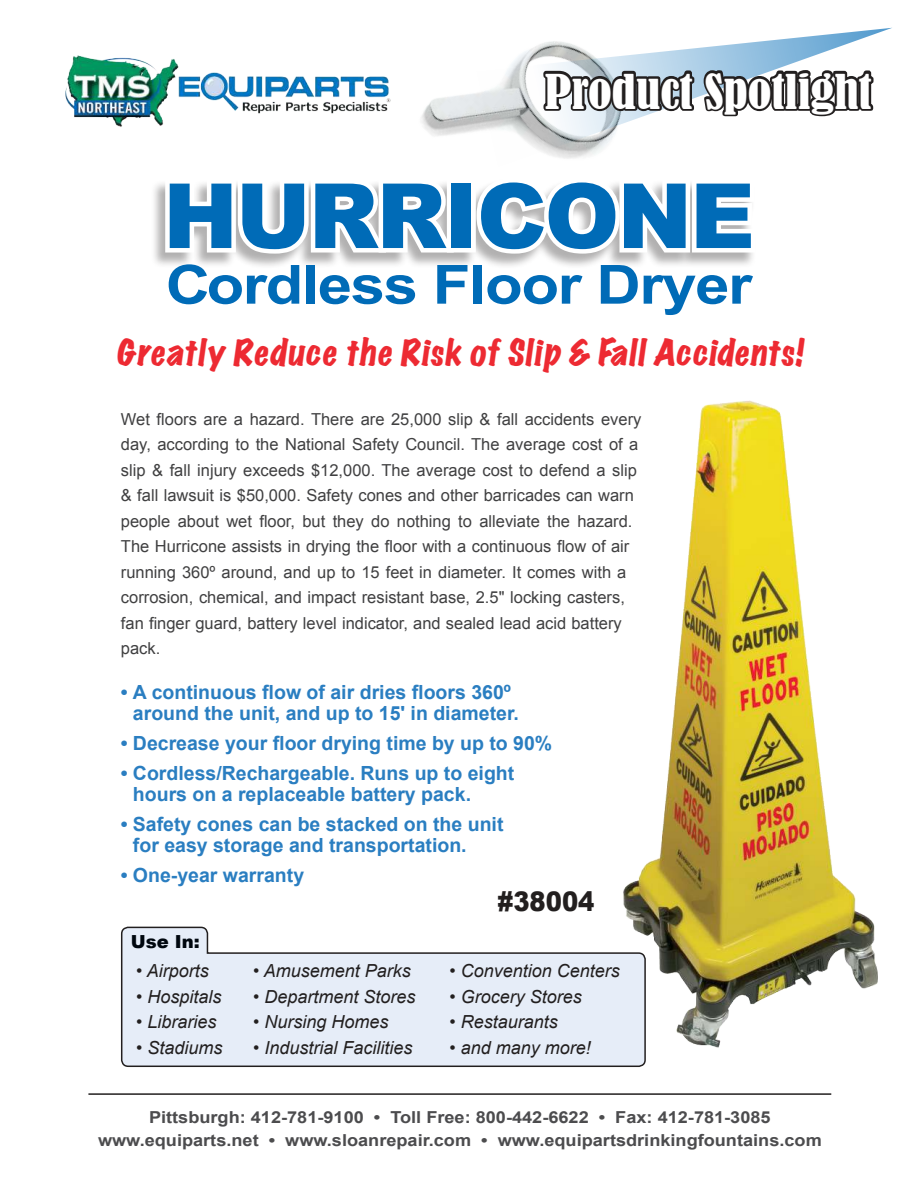
<style>
.page{position:relative;width:918px;height:1188px;background:#fff}
.page>*{position:absolute;margin:0;border:0;box-sizing:border-box;transform-origin:0 0}
.t1{font:900 90px "Arial";letter-spacing:-.025em;color:#006bb7}
.t2{font:700 54px "Arial";letter-spacing:-.02em;color:#006bb7;scale:1.14 1}
.t3{font:condensed 45px "Bernard";color:#fff;scale:1.1 1}
.t4{font:expanded 33px "Marker Felt";letter-spacing:.03em;color:#ed2a32}
.t5{font:900 27px "Arial";color:#221f1f;scale:.9 1}
.t6{font:700 19.5px/21px "Arial";color:#2a7ec1}
.t7{font:italic 18px "Arial";color:#221f1f}
.t8{font:900 18px "Arial";color:#00070f}
.t9{font:16.5px/25.5px "Arial";color:#404041}
.t10{font:700 16.5px/22.5px "Arial";color:#4c4c4e;text-align:center;scale:1.1 1}
</style>
<div class="page">
<div style="left:150px;top:179px;width:606px;height:91px;background:#221f1f;opacity:.35"></div>
<svg style="left:161px;top:179px;width:300px;height:81px"></svg>
<div style="left:447px;top:179px;width:29px;height:74px;border:9px solid #fff"></div>
<svg style="left:471px;top:179px;width:285px;height:81px"></svg>
<img style="left:623px;top:400px;width:255px;height:648px">
<img style="left:65px;top:55px;width:326px;height:72px">
<hr style="left:88px;top:1093px;width:743px;height:2px;background:#221f1f">
<svg style="left:121px;top:926px;width:526px;height:141px"></svg>
<img style="left:399px;top:93px;width:255px;height:144px">
<svg style="left:476px;top:28px;width:416px;height:140px"></svg>
<svg style="left:539px;top:66px;width:338px;height:53px"></svg>
<h3 class="t3" style="left:545px;top:72px;width:299px">Product Spotlight</h3>
<h1 class="t1" style="left:163px;top:164px;width:593px">HURRICONE</h1>
<h2 class="t2" style="left:166px;top:249px;width:516px">Cordless Floor Dryer</h2>
<h3 class="t4" style="left:116px;top:337px;width:693px">Greatly Reduce the Risk of Slip &amp; Fall Accidents!</h3>
<p class="t9" style="left:121px;top:406px;width:522px">Wet floors are a hazard. There are 25,000 slip &amp; fall accidents every day, according to the National Safety Council. The average cost of a slip &amp; fall injury exceeds $12,000. The average cost to defend a slip &amp; fall lawsuit is $50,000. Safety cones and other barricades can warn people about wet floor, but they do nothing to alleviate the hazard.<br>The Hurricone assists in drying the floor with a continuous flow of air running 360º around, and up to 15 feet in diameter. It comes with a corrosion, chemical, and impact resistant base, 2.5" locking casters, fan finger guard, battery level indicator, and sealed lead acid battery pack.</p>
<p class="t6" style="left:133px;top:682px;width:388px;text-indent:-12px">• A continuous flow of air dries floors 360º around the unit, and up to 15' in diameter.</p>
<p class="t6" style="left:121px;top:733px;width:433px">• Decrease your floor drying time by up to 90%</p>
<p class="t6" style="left:133px;top:763px;width:383px;text-indent:-12px">• Cordless/Rechargeable. Runs up to eight hours on a replaceable battery pack.</p>
<p class="t6" style="left:133px;top:814px;width:372px;text-indent:-12px">• Safety cones can be stacked on the unit for easy storage and transportation.</p>
<p class="t6" style="left:121px;top:865px;width:185px">• One-year warranty</p>
<p class="t8" style="left:131px;top:931px;width:70px">Use In:</p>
<h3 class="t5" style="left:497px;top:886px;width:109px">#38004</h3>
<p class="t7" style="left:136px;top:959px;width:74px">• Airports</p>
<p class="t7" style="left:253px;top:959px;width:159px">• Amusement Parks</p>
<p class="t7" style="left:450px;top:959px;width:172px">• Convention Centers</p>
<p class="t7" style="left:136px;top:985px;width:87px">• Hospitals</p>
<p class="t7" style="left:253px;top:985px;width:164px">• Department Stores</p>
<p class="t7" style="left:450px;top:985px;width:134px">• Grocery Stores</p>
<p class="t7" style="left:136px;top:1010px;width:82px">• Libraries</p>
<p class="t7" style="left:253px;top:1010px;width:137px">• Nursing Homes</p>
<p class="t7" style="left:450px;top:1010px;width:110px">• Restaurants</p>
<p class="t7" style="left:136px;top:1036px;width:88px">• Stadiums</p>
<p class="t7" style="left:253px;top:1036px;width:161px">• Industrial Facilities</p>
<p class="t7" style="left:450px;top:1036px;width:143px">• and many more!</p>
<p class="t10" style="left:98px;top:1107px;width:659px">Pittsburgh: 412-781-9100 • Toll Free: 800-442-6622 • Fax: 412-781-3085 www.equiparts.net • www.sloanrepair.com • www.equipartsdrinkingfountains.com</p>
</div>
